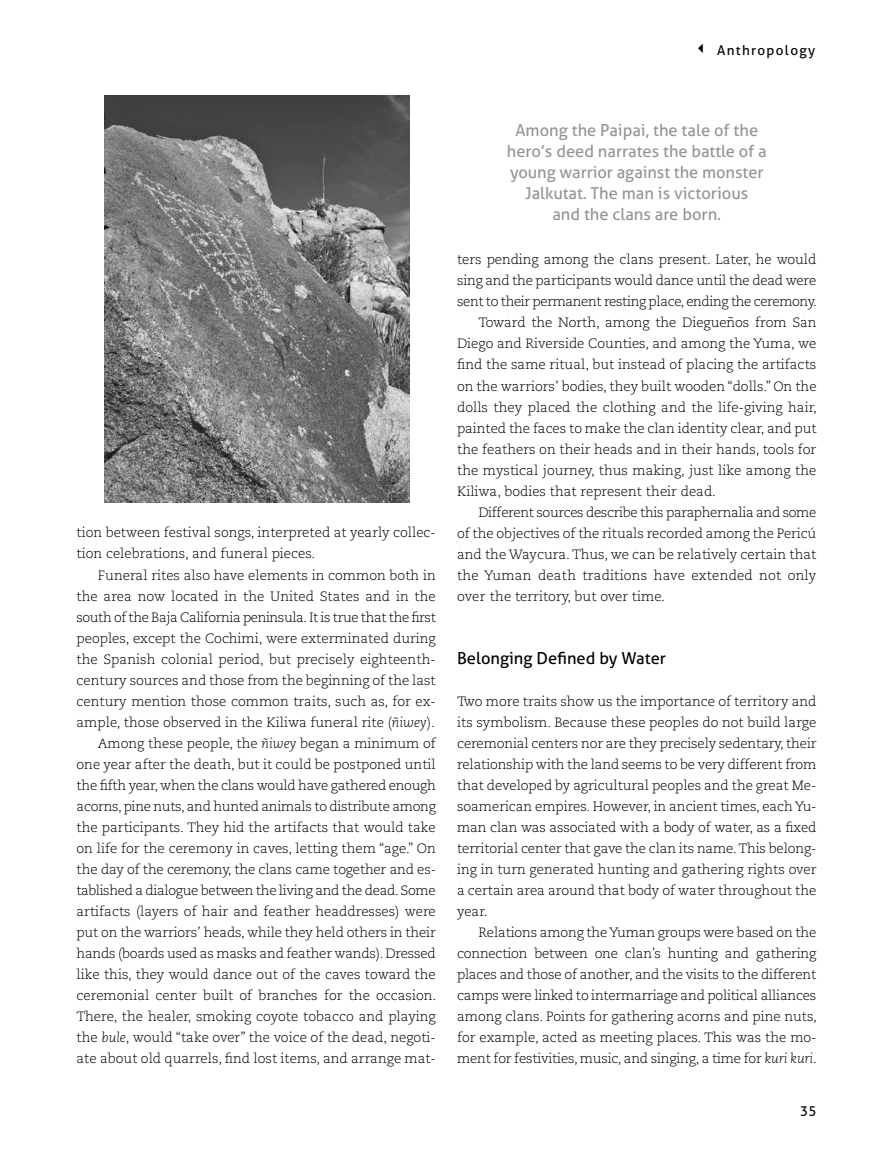
<style>
.page{position:relative;width:893px;height:1149px;background:#fff}
.page>*{position:absolute;margin:0;border:0;box-sizing:border-box;transform-origin:0 0}
.t1{font:16.5px/21px "Aller";color:#939598;text-align:center}
.t2{font:16.5px "Aller";color:#000}
.t3{font:300 13.5px/21px "Caecilia LT Std";color:#000;text-align:justify}
.t4{font:300 13.5px "Caecilia LT Std";letter-spacing:-.03em;color:#000}
.t5{font:300 13.5px "Caecilia LT Std";letter-spacing:-.025em;color:#000}
.t6{font:13.5px "Aller";letter-spacing:.1em;color:#000}
.s1{font-style:italic}
</style>
<div class="page">
<img style="left:104px;top:96px;width:305px;height:406px">
<p class="t6" style="left:694px;top:42px;width:122px">✓ Anthropology</p>
<p class="t3" style="left:77px;top:522px;width:361px">tion between festival songs, interpreted at yearly collec&shy;tion celebrations, and funeral pieces.</p>
<p class="t3" style="left:77px;top:564px;width:361px;text-align:right">Funeral rites also have elements in common both in the area now located in the United States and in the south of the Baja California peninsula. It is true that the first peoples, except the Cochimi, were exterminated during the Spanish colonial period, but precisely eighteenth&shy;century sources and those from the beginning of the last century mention those common traits, such as, for ex&shy;ample, those observed in the Kiliwa funeral rite (<span class="s1">ñiwey</span>).<br>Among these people, the <span class="s1">ñiwey</span> began a minimum of one year after the death, but it could be postponed until the fifth year, when the clans would have gathered enough acorns, pine nuts, and hunted animals to distribute among the participants. They hid the artifacts that would take on life for the ceremony in caves, letting them “age.” On the day of the ceremony, the clans came together and es&shy;tablished a dialogue between the living and the dead. Some artifacts (layers of hair and feather headdresses) were put on the warriors’ heads, while they held others in their hands (boards used as masks and feather wands). Dressed like this, they would dance out of the caves toward the ceremonial center built of branches for the occasion.<br>There, the healer, smoking coyote tobacco and playing the <span class="s1">bule</span>, would “take over” the voice of the dead, negoti&shy;ate about old quarrels, find lost items, and arrange mat-</p>
<p class="t1" style="left:507px;top:119px;width:261px">Among the Paipai, the tale of the hero’s deed narrates the battle of a young warrior against the monster<br>Jalkutat. The man is victorious<br>and the clans are born.</p>
<p class="t3" style="left:457px;top:249px;width:361px">ters pending among the clans present. Later, he would</p>
<p class="t3" style="left:457px;top:270px;width:361px">sing and the participants would dance until the dead were</p>
<p class="t4" style="left:457px;top:294px;width:361px">sent to their permanent resting place, ending the ceremony.</p>
<p class="t3" style="left:478px;top:312px;width:340px">Toward the North, among the Diegueños from San</p>
<p class="t3" style="left:457px;top:333px;width:361px">Diego and Riverside Counties, and among the Yuma, we</p>
<p class="t3" style="left:457px;top:354px;width:361px">find the same ritual, but instead of placing the artifacts</p>
<p class="t3" style="left:457px;top:375px;width:361px">on the warriors’ bodies, they built wooden “dolls.” On the</p>
<p class="t3" style="left:457px;top:396px;width:361px">dolls they placed the clothing and the life-giving hair,</p>
<p class="t3" style="left:457px;top:417px;width:361px">painted the faces to make the clan identity clear, and put</p>
<p class="t3" style="left:457px;top:438px;width:361px">the feathers on their heads and in their hands, tools for</p>
<p class="t3" style="left:457px;top:459px;width:361px">the mystical journey, thus making, just like among the</p>
<p class="t3" style="left:457px;top:480px;width:260px">Kiliwa, bodies that represent their dead.</p>
<p class="t5" style="left:478px;top:504px;width:340px">Different sources describe this paraphernalia and some</p>
<p class="t3" style="left:457px;top:522px;width:361px">of the objectives of the rituals recorded among the Pericú</p>
<p class="t3" style="left:457px;top:543px;width:361px">and the Waycura. Thus, we can be relatively certain that</p>
<p class="t3" style="left:457px;top:564px;width:361px">the Yuman death traditions have extended not only</p>
<p class="t3" style="left:457px;top:585px;width:209px">over the territory, but over time.</p>
<p class="t2" style="left:457px;top:647px;width:210px">Belonging Defined by Water</p>
<p class="t3" style="left:457px;top:690px;width:361px">Two more traits show us the importance of territory and its symbolism. Because these peoples do not build large ceremonial centers nor are they precisely sedentary, their relationship with the land seems to be very different from that developed by agricultural peoples and the great Me&shy;soamerican empires. However, in ancient times, each Yu&shy;man clan was associated with a body of water, as a fixed territorial center that gave the clan its name. This belong&shy;ing in turn generated hunting and gathering rights over a certain area around that body of water throughout the year.</p>
<p class="t3" style="left:457px;top:921px;width:361px;text-indent:21px">Relations among the Yuman groups were based on the connection between one clan’s hunting and gathering places and those of another, and the visits to the different camps were linked to intermarriage and political alliances among clans. Points for gathering acorns and pine nuts, for example, acted as meeting places. This was the mo&shy;ment for festivities, music, and singing, a time for <span class="s1">kuri kuri</span>.</p>
<p class="t6" style="left:800px;top:1101px;width:18px">35</p>
</div>
